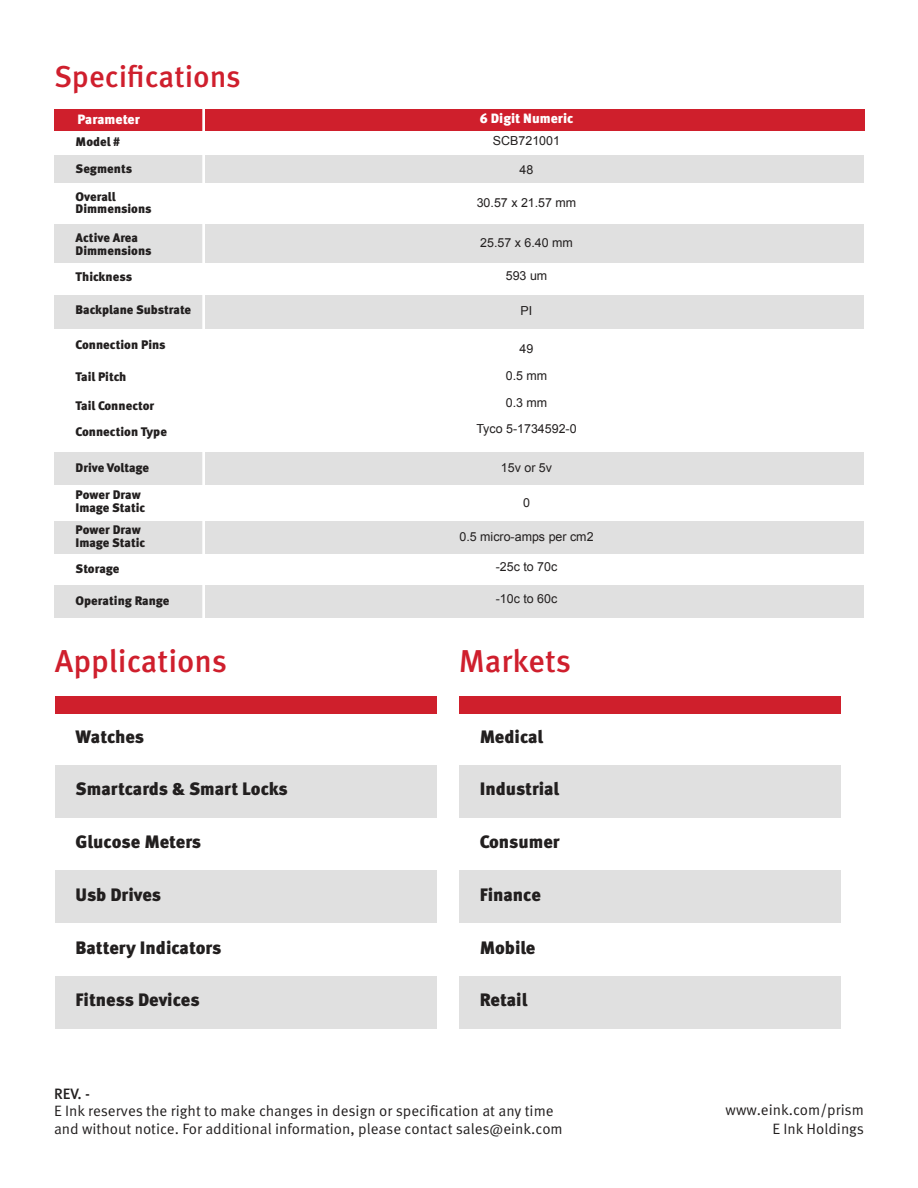
<style>
.page{position:relative;width:918px;height:1188px;background:#fff}
.page>*{position:absolute;margin:0;border:0;box-sizing:border-box;transform-origin:0 0}
.t1{font:500 31.65px "Meta Pro";color:#cf1f2d}
.t2{font:500 30.3px "Meta Pro";color:#cf1f2d}
.t3{font:900 18px "Meta Pro";letter-spacing:-.005em;color:#221f1f}
.t4{font:15px "Meta Pro";color:#221f1f}
.t5{font:500 15px "Meta Pro";color:#221f1f}
.t6{font:900 13.5px "Meta Pro";color:#fff}
.t7{font:900 12.45px/12.9px "Meta Pro";color:#221f1f}
.t8{font:12.45px/26.7px "Arial";color:#221f1f;text-align:center}
</style>
<div class="page">
<div style="left:54px;top:156px;width:810px;height:27px;background:#e0e0e0"></div>
<div style="left:54px;top:109px;width:810px;height:22px;background:#cf1f2c"></div>
<div style="left:54px;top:295px;width:810px;height:34px;background:#e0e0e0"></div>
<div style="left:55px;top:224px;width:809px;height:39px;background:#e0e0e0"></div>
<div style="left:55px;top:453px;width:809px;height:32px;background:#e0e0e0"></div>
<div style="left:55px;top:522px;width:809px;height:32px;background:#e0e0e0"></div>
<div style="left:55px;top:585px;width:809px;height:32px;background:#e0e0e0"></div>
<hr style="left:202px;top:87px;width:3px;height:554px;background:#fff">
<div style="left:55px;top:696px;width:381px;height:17px;background:#cf1f2c"></div>
<div style="left:459px;top:696px;width:381px;height:17px;background:#cf1f2c"></div>
<div style="left:55px;top:765px;width:381px;height:53px;background:#e0e0e0"></div>
<div style="left:459px;top:765px;width:381px;height:53px;background:#e0e0e0"></div>
<div style="left:55px;top:870px;width:381px;height:53px;background:#e0e0e0"></div>
<div style="left:459px;top:870px;width:381px;height:53px;background:#e0e0e0"></div>
<div style="left:55px;top:976px;width:381px;height:53px;background:#e0e0e0"></div>
<div style="left:459px;top:976px;width:381px;height:53px;background:#e0e0e0"></div>
<h2 class="t2" style="left:54px;top:65px;width:188px">Specifications</h2>
<p class="t6" style="left:78px;top:113px;width:64px">Parameter</p>
<p class="t7" style="left:76px;top:129px;width:58px;line-height:27px">Model #<br>Segments</p>
<p class="t7" style="left:76px;top:191px;width:77px">Overall<br>Dimmensions</p>
<p class="t7" style="left:76px;top:232px;width:77px">Active Area<br>Dimmensions</p>
<p class="t7" style="left:76px;top:271px;width:58px">Thickness</p>
<p class="t7" style="left:76px;top:304px;width:117px">Backplane Substrate</p>
<p class="t7" style="left:76px;top:339px;width:92px">Connection Pins</p>
<p class="t7" style="left:76px;top:371px;width:52px">Tail Pitch</p>
<p class="t7" style="left:76px;top:393px;width:93px;line-height:26.1px">Tail Connector<br>Connection Type</p>
<p class="t7" style="left:76px;top:455px;width:75px;line-height:27.3px">Drive Voltage<br>Power Draw</p>
<p class="t7" style="left:76px;top:498px;width:71px;line-height:21.6px">Image Static<br>Power Draw</p>
<p class="t7" style="left:76px;top:530px;width:71px;line-height:26.7px">Image Static<br>Storage</p>
<p class="t7" style="left:76px;top:596px;width:95px">Operating Range</p>
<p class="t6" style="left:480px;top:113px;width:95px">6 Digit Numeric</p>
<p class="t8" style="left:493px;top:129px;width:69px">SCB721001</p>
<p class="t8" style="left:520px;top:157px;width:15px">48</p>
<p class="t8" style="left:477px;top:191px;width:101px">30.57 x 21.57 mm</p>
<p class="t8" style="left:480px;top:231px;width:94px">25.57 x 6.40 mm</p>
<p class="t8" style="left:506px;top:264px;width:43px">593 um</p>
<p class="t8" style="left:521px;top:299px;width:13px">PI</p>
<p class="t8" style="left:476px;top:337px;width:102px">49<br>0.5 mm<br>0.3 mm<br>Tyco 5-1734592-0</p>
<p class="t8" style="left:501px;top:456px;width:53px">15v or 5v</p>
<p class="t8" style="left:523px;top:490px;width:8px">0</p>
<p class="t8" style="left:459px;top:525px;width:136px">0.5 micro-amps per cm2</p>
<p class="t8" style="left:496px;top:555px;width:63px">-25c to 70c</p>
<p class="t8" style="left:496px;top:586px;width:63px">-10c to 60c</p>
<h1 class="t1" style="left:55px;top:649px;width:174px">Applications</h1>
<h1 class="t1" style="left:459px;top:649px;width:114px">Markets</h1>
<h3 class="t3" style="left:76px;top:729px;width:70px">Watches</h3>
<h3 class="t3" style="left:480px;top:729px;width:65px">Medical</h3>
<h3 class="t3" style="left:76px;top:782px;width:214px">Smartcards &amp; Smart Locks</h3>
<h3 class="t3" style="left:480px;top:782px;width:81px">Industrial</h3>
<h3 class="t3" style="left:76px;top:835px;width:127px">Glucose Meters</h3>
<h3 class="t3" style="left:480px;top:835px;width:82px">Consumer</h3>
<h3 class="t3" style="left:76px;top:887px;width:87px">Usb Drives</h3>
<h3 class="t3" style="left:480px;top:887px;width:63px">Finance</h3>
<h3 class="t3" style="left:76px;top:940px;width:147px">Battery Indicators</h3>
<h3 class="t3" style="left:480px;top:940px;width:57px">Mobile</h3>
<h3 class="t3" style="left:76px;top:993px;width:126px">Fitness Devices</h3>
<h3 class="t3" style="left:480px;top:993px;width:49px">Retail</h3>
<p class="t5" style="left:54px;top:1088px;width:38px">REV. -</p>
<p class="t4" style="left:54px;top:1105px;width:501px">E Ink reserves the right to make changes in design or specification at any time</p>
<p class="t4" style="left:726px;top:1104px;width:140px">www.eink.com/prism</p>
<p class="t4" style="left:54px;top:1123px;width:510px">and without notice. For additional information, please contact sales@eink.com</p>
<p class="t4" style="left:772px;top:1123px;width:93px">E Ink Holdings</p>
</div>
